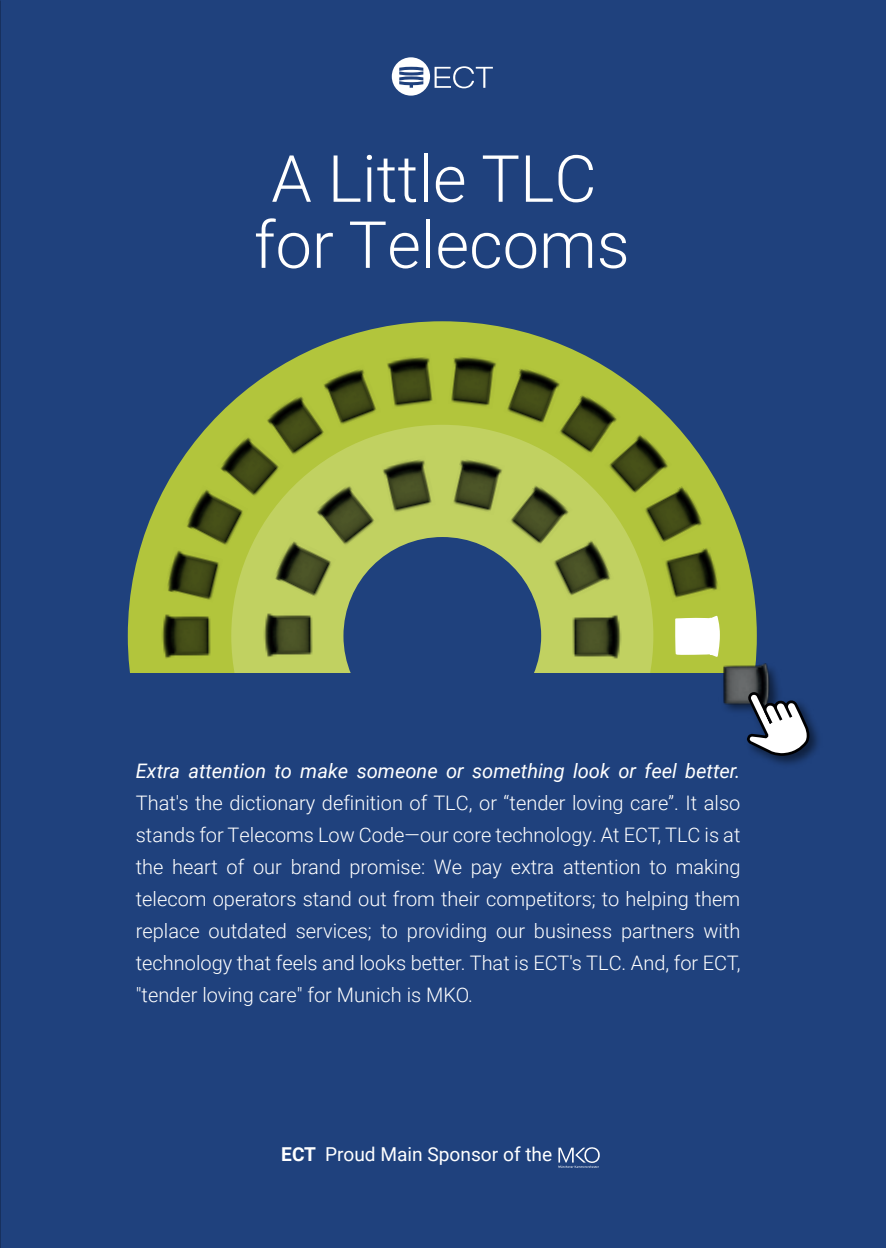
<style>
.page{position:relative;width:886px;height:1248px;background:#fff}
.page>*{position:absolute;margin:0;border:0;box-sizing:border-box;transform-origin:0 0}
.t1{font:300 65px/66px "Roboto";color:#fff}
.t2{font:300 20px/32px "Roboto";color:#fff;text-align:justify}
.t3{font:italic 20px "Roboto";color:#fff}
.t4{font:19.25px "Roboto";color:#fff}
.s1{font-weight:700}
</style>
<div class="page">
<div style="left:0;top:0;width:886px;height:1247px;background:#1f417d"></div>
<div style="left:128px;top:321px;width:629px;height:629px;background:#b2c53c;border-radius:50%"></div>
<div style="left:231px;top:425px;width:422px;height:422px;background:#c1d161;border-radius:50%"></div>
<div style="left:94px;top:672px;width:696px;height:344px;background:#1f417d"></div>
<div style="left:343px;top:537px;width:198px;height:197px;background:#1f417d;border-radius:50%"></div>
<img style="left:162px;top:614px;width:49px;height:44px">
<img style="left:167px;top:550px;width:53px;height:50px">
<img style="left:187px;top:489px;width:56px;height:56px">
<img style="left:217px;top:437px;width:62px;height:62px">
<img style="left:264px;top:396px;width:60px;height:62px">
<img style="left:322px;top:369px;width:55px;height:58px">
<img style="left:387px;top:357px;width:46px;height:50px">
<img style="left:451px;top:357px;width:45px;height:50px">
<img style="left:507px;top:369px;width:53px;height:54px">
<img style="left:555px;top:391px;width:62px;height:67px">
<img style="left:604px;top:431px;width:64px;height:62px">
<img style="left:641px;top:484px;width:61px;height:58px">
<img style="left:665px;top:548px;width:53px;height:50px">
<img style="left:264px;top:613px;width:49px;height:44px">
<img style="left:275px;top:541px;width:56px;height:55px">
<img style="left:313px;top:486px;width:62px;height:62px">
<img style="left:383px;top:459px;width:49px;height:53px">
<img style="left:453px;top:459px;width:49px;height:53px">
<img style="left:510px;top:485px;width:59px;height:59px">
<img style="left:549px;top:538px;width:61px;height:58px">
<img style="left:572px;top:615px;width:49px;height:44px">
<svg style="left:558px;top:1147px;width:42px;height:20px"></svg>
<svg style="left:392px;top:57px;width:101px;height:39px"></svg>
<img style="left:718px;top:660px;width:100px;height:105px">
<img style="left:721px;top:662px;width:51px;height:45px">
<svg style="left:744px;top:690px;width:67px;height:67px"></svg>
<svg style="left:675px;top:616px;width:45px;height:40px"></svg>
<h1 class="t1" style="left:254px;top:143px;width:377px">A Little TLC for Telecoms</h1>
<p class="t3" style="left:136px;top:757px;width:606px">Extra attention to make someone or something look or feel better.</p>
<p class="t2" style="left:136px;top:786px;width:606px">That's the dictionary definition of TLC, or “tender loving care”. It also stands for Telecoms Low Code—our core technology. At ECT, TLC is at the heart of our brand promise: We pay extra attention to making telecom operators stand out from their competitors; to helping them replace outdated services; to providing our business partners with technology that feels and looks better. That is ECT's TLC. And, for ECT, "tender loving care" for Munich is MKO.</p>
<p class="t4" style="left:281px;top:1140px;width:272px"><span class="s1">ECT</span> Proud Main Sponsor of the</p>
</div>
